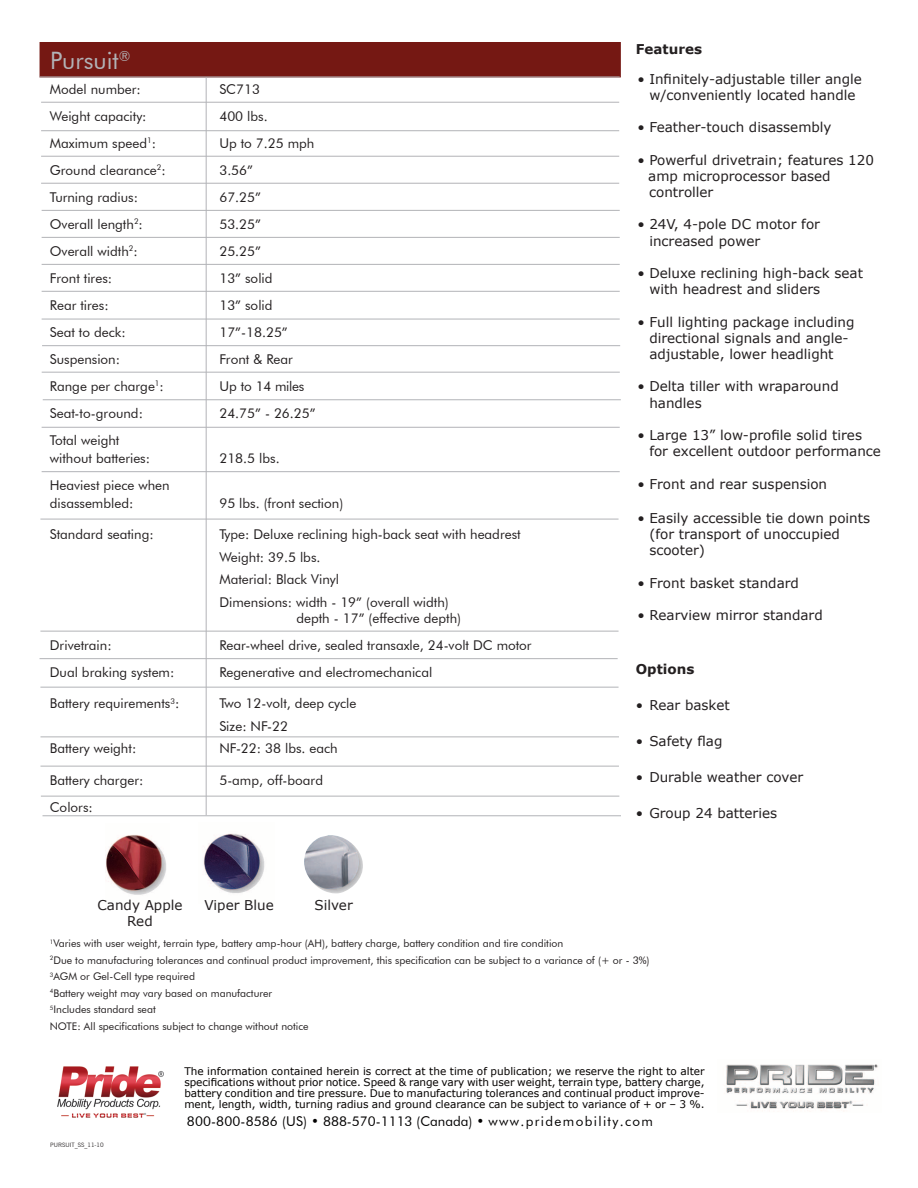
<style>
.page{position:relative;width:918px;height:1188px;background:#fff}
.page>*{position:absolute;margin:0;border:0;box-sizing:border-box;transform-origin:0 0}
.t1{font:24px "Futura BT";color:#b2b3b7}
.t2{font:13.5px "Futura BT";color:#231f20}
.t3{font:13.5px/16.2px "Verdana";color:#231f20}
.t4{font:13.5px "Futura BT";letter-spacing:.01em;color:#020000}
.t5{font:700 13.5px "Verdana";color:#231f20}
.t6{font:13.5px "Futura BT";letter-spacing:-.02em;color:#231f20}
.t7{font:10.5px "Futura BT";color:#231f20}
.t8{font:10.5px/11.2px "Verdana";color:#050200;text-align:justify}
.t9{font:6px "News Gothic BT";color:#231f20}
.t10{font:3.15px "Arial";color:#231f20}
</style>
<div class="page">
<div style="left:40px;top:42px;width:581px;height:35px;background:#751813;border:2px solid #751813"></div>
<hr style="left:41px;top:183px;width:578px;height:1px;background:#b2b3b7">
<hr style="left:42px;top:210px;width:578px;height:1px;background:#b2b3b7">
<hr style="left:42px;top:237px;width:578px;height:1px;background:#b2b3b7">
<hr style="left:42px;top:264px;width:578px;height:1px;background:#b2b3b7">
<hr style="left:42px;top:291px;width:578px;height:1px;background:#b2b3b7">
<hr style="left:42px;top:319px;width:578px;height:1px;background:#b2b3b7">
<hr style="left:42px;top:345px;width:578px;height:1px;background:#b2b3b7">
<hr style="left:42px;top:427px;width:578px;height:1px;background:#b2b3b7">
<hr style="left:40px;top:519px;width:579px;height:1px;background:#b2b3b7">
<hr style="left:42px;top:471px;width:578px;height:1px;background:#b2b3b7">
<hr style="left:40px;top:631px;width:579px;height:1px;background:#b2b3b7">
<hr style="left:40px;top:658px;width:578px;height:1px;background:#b2b3b7">
<hr style="left:40px;top:687px;width:579px;height:1px;background:#b2b3b7">
<hr style="left:41px;top:796px;width:578px;height:1px;background:#b2b3b7">
<hr style="left:43px;top:399px;width:578px;height:1px;background:#b2b3b7">
<hr style="left:42px;top:372px;width:578px;height:1px;background:#b2b3b7">
<hr style="left:41px;top:156px;width:578px;height:1px;background:#b2b3b7">
<hr style="left:40px;top:77px;width:580px;height:1px;background:#b2b3b7">
<hr style="left:41px;top:130px;width:578px;height:1px;background:#b2b3b7">
<hr style="left:41px;top:102px;width:578px;height:1px;background:#b2b3b7">
<img style="left:203px;top:833px;width:62px;height:60px">
<img style="left:304px;top:835px;width:59px;height:58px">
<img style="left:105px;top:835px;width:61px;height:60px">
<hr style="left:43px;top:815px;width:578px;height:1px;background:#b2b3b7">
<hr style="left:206px;top:77px;width:1px;height:738px;background:#b2b3b7">
<img style="left:57px;top:1066px;width:107px;height:52px">
<img style="left:726px;top:1064px;width:152px;height:47px">
<hr style="left:40px;top:766px;width:579px;height:1px;background:#b2b3b7">
<hr style="left:40px;top:736px;width:579px;height:1px;background:#b2b3b7">
<p class="t1" style="left:50px;top:46px;width:82px">Pursuit<sup>®</sup></p>
<p class="t2" style="left:50px;top:81px;width:92px">Model number:</p>
<p class="t2" style="left:219px;top:81px;width:42px">SC713</p>
<p class="t2" style="left:50px;top:108px;width:98px">Weight capacity:</p>
<p class="t2" style="left:219px;top:108px;width:50px">400 lbs.</p>
<p class="t2" style="left:50px;top:135px;width:108px">Maximum speed<sup>1</sup>:</p>
<p class="t2" style="left:219px;top:135px;width:97px">Up to 7.25 mph</p>
<p class="t2" style="left:50px;top:162px;width:117px">Ground clearance<sup>2</sup>:</p>
<p class="t2" style="left:219px;top:162px;width:35px">3.56”</p>
<p class="t2" style="left:50px;top:189px;width:90px">Turning radius:</p>
<p class="t2" style="left:219px;top:189px;width:43px">67.25”</p>
<p class="t2" style="left:50px;top:216px;width:95px">Overall length<sup>2</sup>:</p>
<p class="t2" style="left:219px;top:216px;width:43px">53.25”</p>
<p class="t2" style="left:50px;top:243px;width:89px">Overall width<sup>2</sup>:</p>
<p class="t2" style="left:219px;top:243px;width:43px">25.25”</p>
<p class="t2" style="left:50px;top:270px;width:64px">Front tires:</p>
<p class="t2" style="left:219px;top:270px;width:55px">13” solid</p>
<p class="t2" style="left:50px;top:297px;width:60px">Rear tires:</p>
<p class="t2" style="left:219px;top:297px;width:55px">13” solid</p>
<p class="t2" style="left:50px;top:324px;width:77px">Seat to deck:</p>
<p class="t2" style="left:219px;top:324px;width:70px">17”-18.25”</p>
<p class="t2" style="left:50px;top:351px;width:72px">Suspension:</p>
<p class="t2" style="left:219px;top:351px;width:75px">Front &amp; Rear</p>
<p class="t2" style="left:50px;top:378px;width:116px">Range per charge<sup>1</sup>:</p>
<p class="t6" style="left:219px;top:378px;width:87px">Up to 14 miles</p>
<p class="t2" style="left:50px;top:405px;width:95px">Seat-to-ground:</p>
<p class="t2" style="left:219px;top:405px;width:98px">24.75” - 26.25”</p>
<p class="t2" style="left:50px;top:432px;width:71px">Total weight</p>
<p class="t2" style="left:50px;top:450px;width:102px">without batteries:</p>
<p class="t2" style="left:219px;top:450px;width:62px">218.5 lbs.</p>
<p class="t2" style="left:50px;top:477px;width:121px">Heaviest piece when</p>
<p class="t2" style="left:50px;top:495px;width:85px">disassembled:</p>
<p class="t2" style="left:219px;top:495px;width:125px">95 lbs. (front section)</p>
<p class="t2" style="left:50px;top:526px;width:105px">Standard seating:</p>
<p class="t2" style="left:219px;top:526px;width:303px">Type: Deluxe reclining high-back seat with headrest</p>
<p class="t2" style="left:219px;top:549px;width:103px">Weight: 39.5 lbs.</p>
<p class="t2" style="left:219px;top:571px;width:121px">Material: Black Vinyl</p>
<p class="t2" style="left:219px;top:594px;width:231px">Dimensions: width - 19” (overall width)</p>
<p class="t2" style="left:296px;top:610px;width:166px">depth - 17” (effective depth)</p>
<p class="t2" style="left:50px;top:637px;width:63px">Drivetrain:</p>
<p class="t2" style="left:219px;top:637px;width:314px">Rear-wheel drive, sealed transaxle, 24-volt DC motor</p>
<p class="t2" style="left:50px;top:664px;width:126px">Dual braking system:</p>
<p class="t2" style="left:219px;top:664px;width:214px">Regenerative and electromechanical</p>
<p class="t2" style="left:50px;top:695px;width:131px">Battery requirements<sup>3</sup>:</p>
<p class="t2" style="left:219px;top:695px;width:139px">Two 12-volt, deep cycle</p>
<p class="t2" style="left:219px;top:718px;width:70px">Size: NF-22</p>
<p class="t2" style="left:50px;top:740px;width:88px">Battery weight:</p>
<p class="t2" style="left:219px;top:740px;width:120px">NF-22: 38 lbs. each</p>
<p class="t2" style="left:50px;top:772px;width:95px">Battery charger:</p>
<p class="t2" style="left:219px;top:772px;width:105px">5-amp, off-board</p>
<p class="t2" style="left:50px;top:799px;width:44px">Colors:</p>
<p class="t3" style="left:98px;top:897px;width:87px">Candy Apple</p>
<p class="t3" style="left:204px;top:896px;width:71px">Viper Blue</p>
<p class="t3" style="left:314px;top:897px;width:40px">Silver</p>
<p class="t3" style="left:127px;top:913px;width:27px">Red</p>
<p class="t5" style="left:636px;top:40px;width:68px">Features</p>
<p class="t3" style="left:637px;top:70px;width:226px;text-align:center">• Infinitely-adjustable tiller angle w/conveniently located handle</p>
<p class="t3" style="left:637px;top:119px;width:196px">• Feather-touch disassembly</p>
<p class="t3" style="left:637px;top:151px;width:238px">• Powerful drivetrain; features 120</p>
<p class="t3" style="left:648px;top:167px;width:184px">amp microprocessor based</p>
<p class="t3" style="left:649px;top:183px;width:66px">controller</p>
<p class="t3" style="left:637px;top:216px;width:184px">• 24V, 4-pole DC motor for</p>
<p class="t3" style="left:649px;top:232px;width:112px">increased power</p>
<p class="t3" style="left:649px;top:264px;width:215px;text-indent:-12px">• Deluxe reclining high-back seat with headrest and sliders</p>
<p class="t3" style="left:637px;top:313px;width:219px;text-align:center">• Full lighting package including directional signals and angle-</p>
<p class="t3" style="left:649px;top:345px;width:186px">adjustable, lower headlight</p>
<p class="t3" style="left:649px;top:378px;width:191px;text-indent:-12px">• Delta tiller with wraparound handles</p>
<p class="t3" style="left:649px;top:426px;width:233px;text-indent:-12px">• Large 13” low-profile solid tires for excellent outdoor performance</p>
<p class="t3" style="left:637px;top:475px;width:191px">• Front and rear suspension</p>
<p class="t3" style="left:649px;top:509px;width:222px;text-indent:-12px">• Easily accessible tie down points (for transport of unoccupied scooter)</p>
<p class="t3" style="left:637px;top:574px;width:163px">• Front basket standard</p>
<p class="t3" style="left:637px;top:606px;width:187px">• Rearview mirror standard</p>
<p class="t5" style="left:636px;top:660px;width:60px">Options</p>
<p class="t3" style="left:636px;top:696px;width:95px">• Rear basket</p>
<p class="t3" style="left:636px;top:732px;width:88px">• Safety flag</p>
<p class="t3" style="left:636px;top:768px;width:169px">• Durable weather cover</p>
<p class="t3" style="left:636px;top:804px;width:143px">• Group 24 batteries</p>
<p class="t7" style="left:50px;top:937px;width:515px"><sup>1</sup>Varies with user weight, terrain type, battery amp-hour (AH), battery charge, battery condition and tire condition</p>
<p class="t7" style="left:50px;top:954px;width:601px"><sup>2</sup>Due to manufacturing tolerances and continual product improvement, this specification can be subject to a variance of (+ or - 3%)</p>
<p class="t7" style="left:50px;top:970px;width:147px"><sup>3</sup>AGM or Gel-Cell type required</p>
<p class="t7" style="left:50px;top:987px;width:224px"><sup>4</sup>Battery weight may vary based on manufacturer</p>
<p class="t7" style="left:50px;top:1003px;width:107px"><sup>5</sup>Includes standard seat</p>
<p class="t7" style="left:50px;top:1020px;width:260px">NOTE: All specifications subject to change without notice</p>
<p class="t8" style="left:184px;top:1065px;width:522px">The information contained herein is correct at the time of publication; we reserve the right to alter specifications without prior notice. Speed &amp; range vary with user weight, terrain type, battery charge, battery condition and tire pressure. Due to manufacturing tolerances and continual product improve&shy;ment, length, width, turning radius and ground clearance can be subject to variance of + or – 3 %.</p>
<p class="t9" style="left:50px;top:1141px;width:55px">PURSUIT_SS_11-10</p>
<p class="t4" style="left:187px;top:1113px;width:468px">800-800-8586 (US) • 888-570-1113 (Canada) • www.pridemobility.com</p>
<p class="t10" style="left:875px;top:1064px;width:4px">®</p>
</div>
